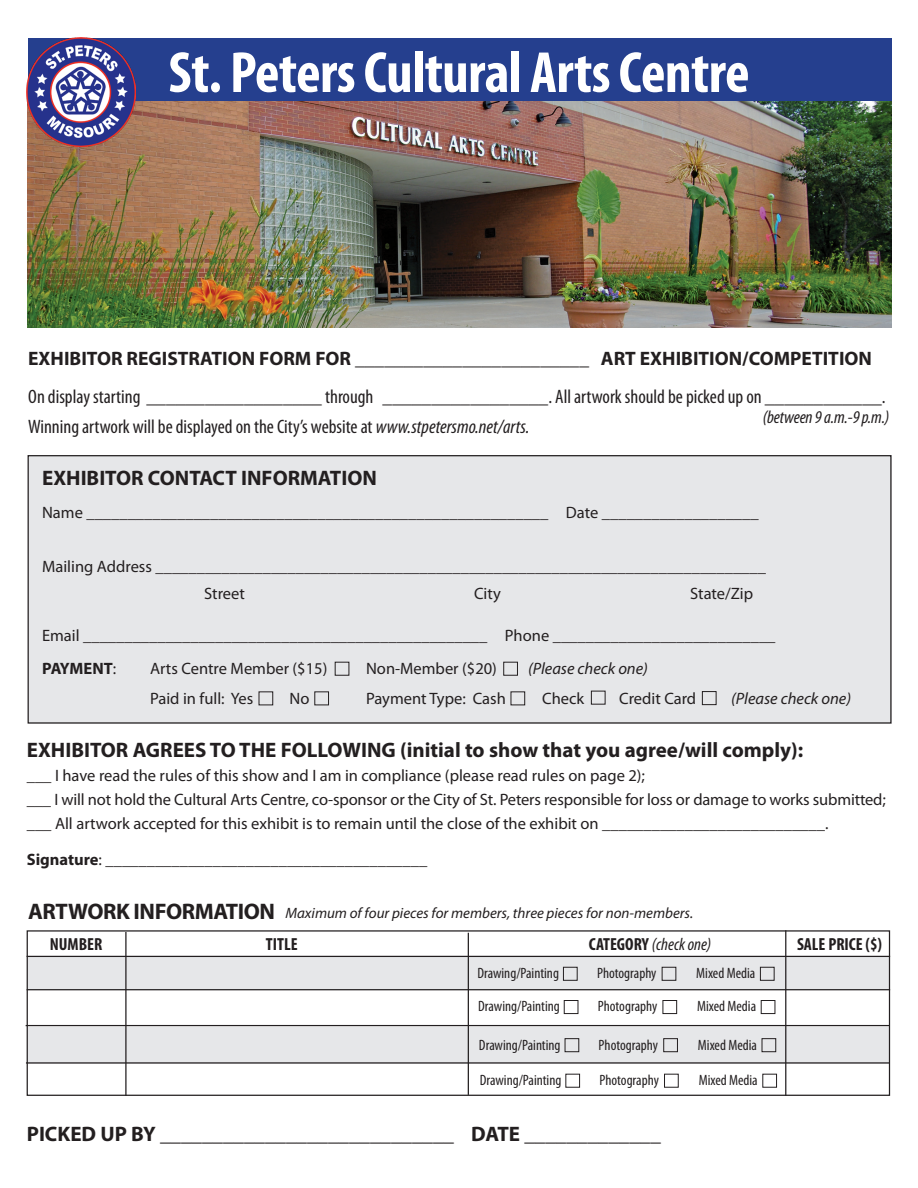
<style>
.page{position:relative;width:918px;height:1188px;background:#fff}
.page>*{position:absolute;margin:0;border:0;box-sizing:border-box;transform-origin:0 0}
.t1{font:700 condensed 58.5px "Myriad Pro";letter-spacing:-.01em;color:#fff}
.t2{font:700 22.5px "Myriad Pro";letter-spacing:-.02em;color:#231f20}
.t3{font:700 21px "Myriad Pro";color:#231f20}
.t4{font:condensed 19.5px "Myriad Pro";color:#231f20}
.t5{font:700 19.5px "Myriad Pro";color:#231f20}
.t6{font:italic condensed 18px "Myriad Pro";letter-spacing:-.01em;color:#231f20}
.t7{font:700 condensed 17.55px "Myriad Pro";color:#231f20}
.t8{font:italic condensed 17.55px "Myriad Pro";color:#231f20}
.t9{font:16.5px/24px "Myriad Pro";color:#231f20}
.t10{font:italic 16.5px "Myriad Pro";color:#231f20}
.t11{font:condensed 15px "Myriad Pro";color:#231f20}
.t12{font:italic 15px "Myriad Pro";color:#231f20}
.s1{font-style:italic}
.s2{font-weight:700}
.s3{font-weight:700;font-style:normal}
</style>
<div class="page">
<div style="left:28px;top:38px;width:864px;height:64px;background:#253f8e"></div>
<div style="left:28px;top:455px;width:863px;height:269px;background:#e6e7e9"></div>
<div style="left:28px;top:957px;width:861px;height:32px;background:#e6e7e9"></div>
<div style="left:28px;top:1027px;width:861px;height:37px;background:#e6e7e9"></div>
<div style="left:27px;top:930px;width:863px;height:166px;border:1px solid #231f20"></div>
<hr style="left:26px;top:1062px;width:863px;height:2px;background:#231f20">
<hr style="left:26px;top:1025px;width:863px;height:1px;background:#231f20">
<hr style="left:27px;top:989px;width:863px;height:1px;background:#231f20">
<hr style="left:27px;top:956px;width:863px;height:1px;background:#231f20">
<hr style="left:125px;top:932px;width:2px;height:164px;background:#231f20">
<hr style="left:785px;top:930px;width:1px;height:166px;background:#231f20">
<img style="left:28px;top:102px;width:864px;height:225px">
<hr style="left:468px;top:933px;width:1px;height:162px;background:#231f20">
<img style="left:27px;top:38px;width:108px;height:108px">
<div style="left:314px;top:691px;width:15px;height:14px;border:1px solid #231f20"></div>
<div style="left:259px;top:691px;width:14px;height:14px;border:1px solid #231f20"></div>
<div style="left:335px;top:662px;width:14px;height:14px;border:1px solid #231f20"></div>
<div style="left:503px;top:662px;width:15px;height:14px;border:1px solid #231f20"></div>
<div style="left:511px;top:691px;width:14px;height:14px;border:1px solid #231f20"></div>
<div style="left:702px;top:691px;width:15px;height:14px;border:1px solid #231f20"></div>
<div style="left:563px;top:967px;width:15px;height:14px;border:1px solid #231f20"></div>
<div style="left:662px;top:967px;width:14px;height:14px;border:1px solid #231f20"></div>
<div style="left:760px;top:967px;width:15px;height:14px;border:1px solid #231f20"></div>
<div style="left:564px;top:1000px;width:14px;height:14px;border:1px solid #231f20"></div>
<div style="left:663px;top:1000px;width:14px;height:14px;border:1px solid #231f20"></div>
<div style="left:761px;top:1000px;width:14px;height:14px;border:1px solid #231f20"></div>
<div style="left:565px;top:1038px;width:14px;height:14px;border:1px solid #231f20"></div>
<div style="left:663px;top:1038px;width:15px;height:14px;border:1px solid #231f20"></div>
<div style="left:762px;top:1038px;width:14px;height:14px;border:1px solid #231f20"></div>
<div style="left:565px;top:1074px;width:15px;height:14px;border:1px solid #231f20"></div>
<div style="left:664px;top:1074px;width:15px;height:14px;border:1px solid #231f20"></div>
<div style="left:762px;top:1074px;width:15px;height:14px;border:1px solid #231f20"></div>
<p class="t1" style="left:168px;top:36px;width:583px">St. Peters Cultural Arts Centre</p>
<p class="t5" style="left:28px;top:346px;width:845px">EXHIBITOR REGISTRATION FORM FOR ________________________ ART EXHIBITION/COMPETITION</p>
<p class="t4" style="left:28px;top:385px;width:859px">On display starting __________________ through _________________. All artwork should be picked up on ____________.</p>
<p class="t4" style="left:28px;top:415px;width:503px">Winning artwork will be displayed on the City’s website at <span class="s1">www.stpetersmo.net/arts.</span></p>
<p class="t6" style="left:763px;top:406px;width:128px">(between 9 a.m.-9 p.m.)</p>
<p class="t3" style="left:42px;top:464px;width:336px">EXHIBITOR CONTACT INFORMATION</p>
<p class="t9" style="left:42px;top:500px;width:718px">Name ________________________________________________________ Date ___________________</p>
<p class="t9" style="left:204px;top:553px;width:563px;line-height:27px;text-indent:-162px">Mailing Address __________________________________________________________________________<br>Street</p>
<p class="t9" style="left:474px;top:581px;width:28px">City</p>
<p class="t9" style="left:690px;top:581px;width:65px">State/Zip</p>
<p class="t9" style="left:42px;top:619px;width:735px;line-height:33px">Email _________________________________________________ Phone ___________________________<br><span class="s2">PAYMENT</span>:</p>
<p class="t9" style="left:150px;top:656px;width:179px">Arts Centre Member ($15)</p>
<p class="t9" style="left:366px;top:656px;width:132px">Non-Member ($20)</p>
<p class="t10" style="left:528px;top:658px;width:121px">(Please check one)</p>
<p class="t9" style="left:150px;top:686px;width:105px">Paid in full: Yes</p>
<p class="t9" style="left:290px;top:686px;width:21px">No</p>
<p class="t9" style="left:366px;top:686px;width:141px">Payment Type: Cash</p>
<p class="t9" style="left:542px;top:686px;width:44px">Check</p>
<p class="t9" style="left:619px;top:686px;width:79px">Credit Card</p>
<p class="t10" style="left:731px;top:688px;width:121px">(Please check one)</p>
<p class="t3" style="left:27px;top:736px;width:778px">EXHIBITOR AGREES TO THE FOLLOWING (initial to show that you agree/will comply):</p>
<p class="t9" style="left:27px;top:763px;width:861px">___ I have read the rules of this show and I am in compliance (please read rules on page 2);<br>___ I will not hold the Cultural Arts Centre, co-sponsor or the City of St. Peters responsible for loss or damage to works submitted; ___ All artwork accepted for this exhibit is to remain until the close of the exhibit on ___________________________.</p>
<p class="t9" style="left:27px;top:847px;width:402px"><span class="s2">Signature</span>: _______________________________________</p>
<p class="t2" style="left:28px;top:897px;width:248px">ARTWORK INFORMATION</p>
<p class="t7" style="left:50px;top:934px;width:54px">NUMBER</p>
<p class="t7" style="left:266px;top:934px;width:33px">TITLE</p>
<p class="t7" style="left:797px;top:934px;width:87px">SALE PRICE ($)</p>
<p class="t11" style="left:597px;top:964px;width:61px">Photography</p>
<p class="t12" style="left:285px;top:903px;width:409px">Maximum of four pieces for members, three pieces for non-members.</p>
<p class="t8" style="left:589px;top:934px;width:124px"><span class="s3">CATEGORY</span> (check one)</p>
<p class="t11" style="left:477px;top:964px;width:83px">Drawing/Painting</p>
<p class="t11" style="left:696px;top:964px;width:61px">Mixed Media</p>
<p class="t11" style="left:478px;top:997px;width:83px">Drawing/Painting</p>
<p class="t11" style="left:598px;top:997px;width:61px">Photography</p>
<p class="t11" style="left:697px;top:997px;width:61px">Mixed Media</p>
<p class="t11" style="left:479px;top:1036px;width:83px">Drawing/Painting</p>
<p class="t11" style="left:599px;top:1036px;width:61px">Photography</p>
<p class="t11" style="left:698px;top:1036px;width:61px">Mixed Media</p>
<p class="t11" style="left:480px;top:1071px;width:83px">Drawing/Painting</p>
<p class="t11" style="left:599px;top:1071px;width:61px">Photography</p>
<p class="t11" style="left:699px;top:1071px;width:61px">Mixed Media</p>
<p class="t3" style="left:27px;top:1120px;width:636px">PICKED UP BY ____________________________ DATE _____________</p>
</div>
